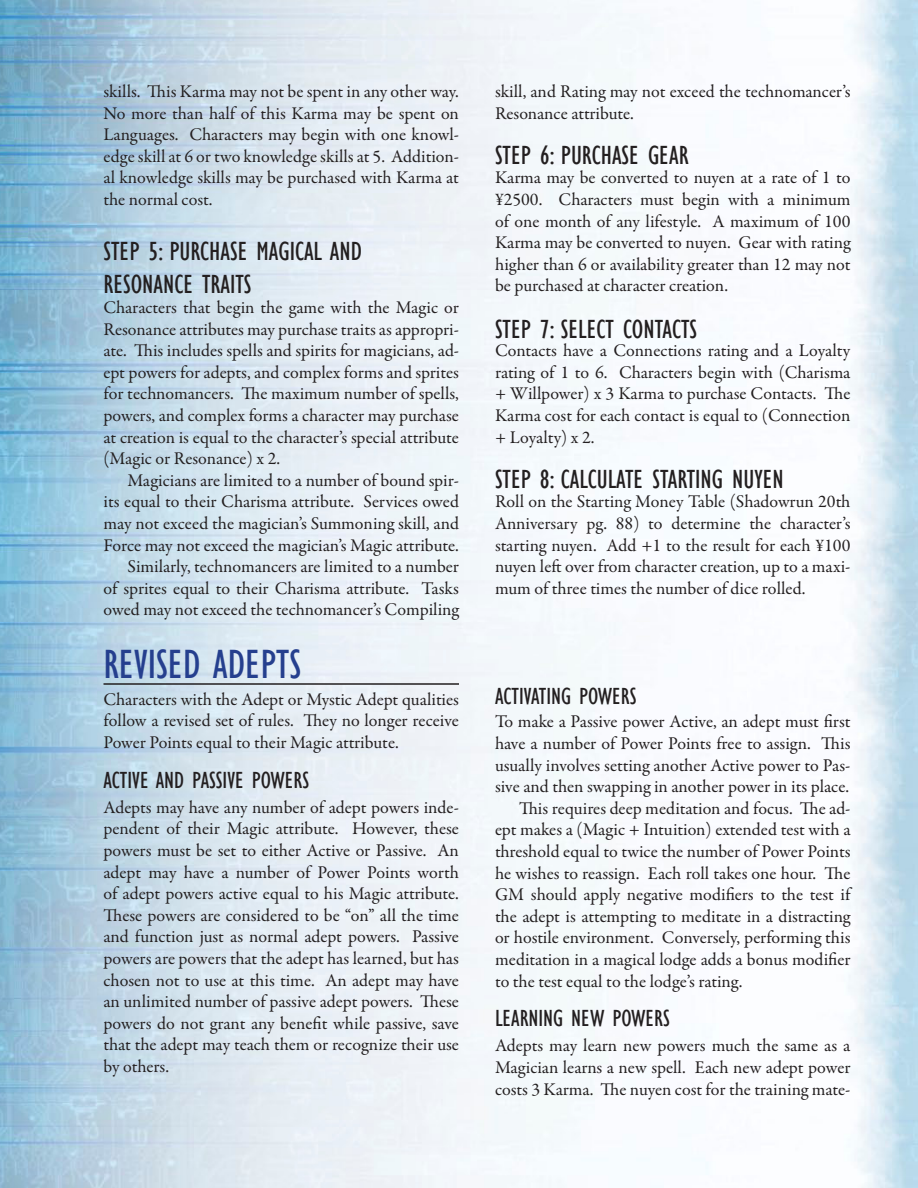
<style>
.page{position:relative;width:918px;height:1188px;background:#fff}
.page>*{position:absolute;margin:0;border:0;box-sizing:border-box;transform-origin:0 0}
.t1{font:condensed 42px "Gill Sans";color:#253f8e}
.t2{font:condensed 27px/32.4px "Gill Sans";color:#231f20}
.t3{font:condensed 24px "Gill Sans";color:#231f20}
.t4{font:18px/21.6px "Garamond Premr Pro";letter-spacing:-.005em;color:#231f20;text-align:justify}
</style>
<div class="page">
<img style="left:0;top:0;width:918px;height:1188px">
<hr style="left:104px;top:683px;width:355px;height:2px;background:#231f20">
<p class="t4" style="left:104px;top:81px;width:357px">skills. This Karma may not be spent in any other way.<br>No more than half of this Karma may be spent on Languages. Characters may begin with one knowl&shy;edge skill at 6 or two knowledge skills at 5. Addition&shy;al knowledge skills may be purchased with Karma at the normal cost.</p>
<p class="t2" style="left:104px;top:235px;width:260px">STEP 5: PURCHASE MAGICAL AND<br>RESONANCE TRAITS</p>
<p class="t4" style="left:104px;top:297px;width:357px">Characters that begin the game with the Magic or Resonance attributes may purchase traits as appropri&shy;ate. This includes spells and spirits for magicians, ad&shy;ept powers for adepts, and complex forms and sprites for technomancers. The maximum number of spells, powers, and complex forms a character may purchase at creation is equal to the character’s special attribute (Magic or Resonance) x 2.</p>
<p class="t4" style="left:104px;top:470px;width:357px;text-indent:24px">Magicians are limited to a number of bound spir&shy;its equal to their Charisma attribute. Services owed may not exceed the magician’s Summoning skill, and Force may not exceed the magician’s Magic attribute.</p>
<p class="t4" style="left:104px;top:556px;width:357px;text-indent:24px">Similarly, technomancers are limited to a number of sprites equal to their Charisma attribute. Tasks owed may not exceed the technomancer’s Compiling</p>
<p class="t1" style="left:104px;top:640px;width:199px">REVISED ADEPTS</p>
<p class="t4" style="left:104px;top:689px;width:357px">Characters with the Adept or Mystic Adept qualities follow a revised set of rules. They no longer receive Power Points equal to their Magic attribute.</p>
<p class="t3" style="left:104px;top:766px;width:207px">ACTIVE AND PASSIVE POWERS</p>
<p class="t4" style="left:104px;top:797px;width:357px">Adepts may have any number of adept powers inde&shy;pendent of their Magic attribute. However, these powers must be set to either Active or Passive. An adept may have a number of Power Points worth of adept powers active equal to his Magic attribute.<br>These powers are considered to be “on” all the time and function just as normal adept powers. Passive powers are powers that the adept has learned, but has chosen not to use at this time. An adept may have an unlimited number of passive adept powers. These powers do not grant any benefit while passive, save that the adept may teach them or recognize their use by others.</p>
<p class="t4" style="left:495px;top:81px;width:357px">skill, and Rating may not exceed the technomancer’s<br>Resonance attribute.</p>
<p class="t2" style="left:495px;top:139px;width:195px">STEP 6: PURCHASE GEAR</p>
<p class="t4" style="left:495px;top:167px;width:357px">Karma may be converted to nuyen at a rate of 1 to ¥2500. Characters must begin with a minimum of one month of any lifestyle. A maximum of 100<br>Karma may be converted to nuyen. Gear with rating higher than 6 or availability greater than 12 may not be purchased at character creation.</p>
<p class="t2" style="left:495px;top:313px;width:204px">STEP 7: SELECT CONTACTS</p>
<p class="t4" style="left:495px;top:340px;width:357px">Contacts have a Connections rating and a Loyalty rating of 1 to 6. Characters begin with (Charisma + Willpower) x 3 Karma to purchase Contacts. The Karma cost for each contact is equal to (Connection + Loyalty) x 2.</p>
<p class="t2" style="left:495px;top:463px;width:290px">STEP 8: CALCULATE STARTING NUYEN</p>
<p class="t4" style="left:495px;top:491px;width:357px">Roll on the Starting Money Table (Shadowrun 20th Anniversary pg. 88) to determine the character’s starting nuyen. Add +1 to the result for each ¥100 nuyen left over from character creation, up to a maxi&shy;mum of three times the number of dice rolled.</p>
<p class="t3" style="left:495px;top:682px;width:143px">ACTIVATING POWERS</p>
<p class="t4" style="left:495px;top:711px;width:357px">To make a Passive power Active, an adept must first have a number of Power Points free to assign. This usually involves setting another Active power to Pas&shy;sive and then swapping in another power in its place.</p>
<p class="t4" style="left:495px;top:798px;width:357px;text-indent:24px">This requires deep meditation and focus. The ad&shy;ept makes a (Magic + Intuition) extended test with a threshold equal to twice the number of Power Points he wishes to reassign. Each roll takes one hour. The GM should apply negative modifiers to the test if the adept is attempting to meditate in a distracting or hostile environment. Conversely, performing this meditation in a magical lodge adds a bonus modifier to the test equal to the lodge’s rating.</p>
<p class="t3" style="left:495px;top:1004px;width:176px">LEARNING NEW POWERS</p>
<p class="t4" style="left:495px;top:1035px;width:357px">Adepts may learn new powers much the same as a Magician learns a new spell. Each new adept power costs 3 Karma. The nuyen cost for the training mate-</p>
</div>
